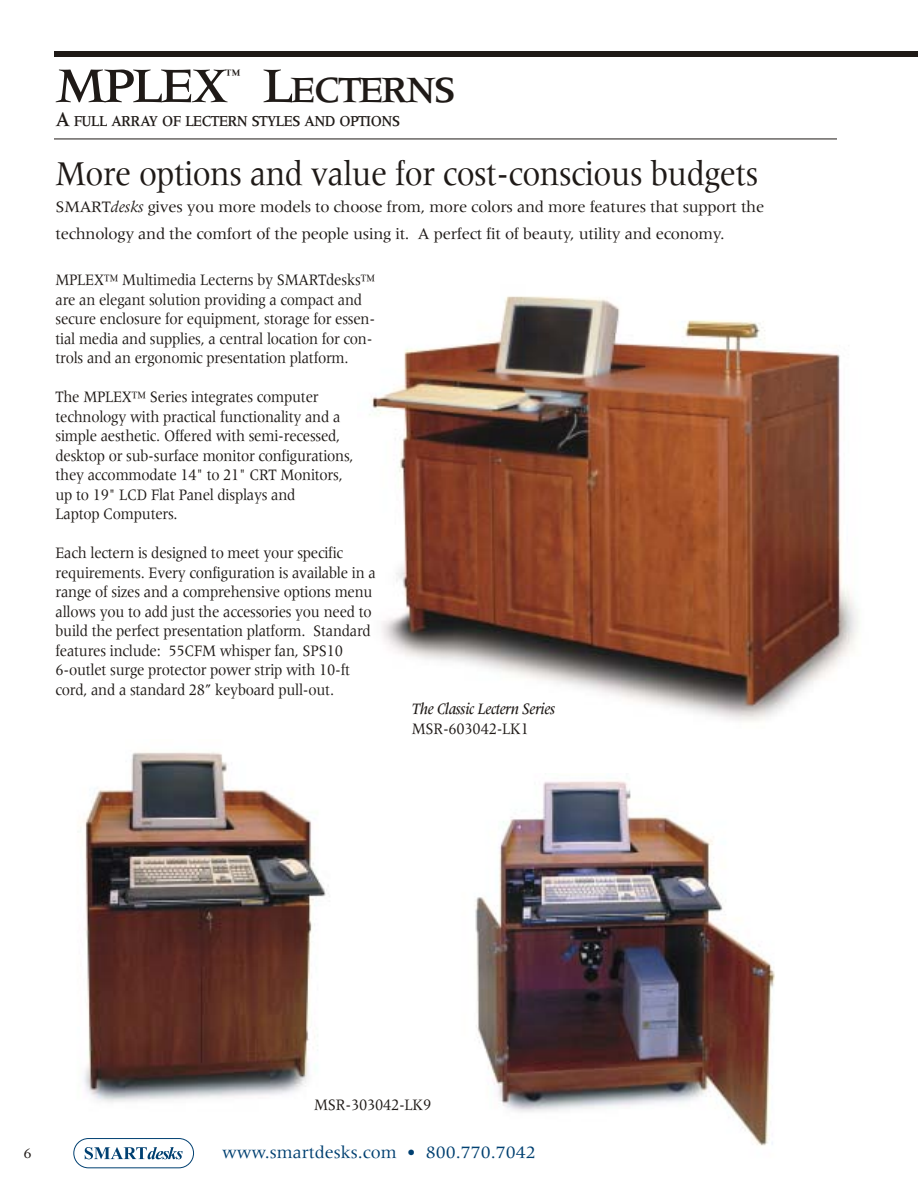
<style>
.page{position:relative;width:918px;height:1188px;background:#fff}
.page>*{position:absolute;margin:0;border:0;box-sizing:border-box;transform-origin:0 0}
.t1{font:500 51px "Meridien";letter-spacing:-.055em;color:#1f1a17}
.t2{font:500 38.25px "Meridien";letter-spacing:-.075em;color:#1f1a17}
.t3{font:36px "Meridien";letter-spacing:-.015em;color:#1f1a17;scale:.9 1}
.t4{font:18px "Meridien";color:#004071}
.t5{font:16.5px/19.5px "Meridien";letter-spacing:-.015em;color:#1f1a17;scale:.9 1}
.t6{font:16.5px/27px "Meridien";letter-spacing:-.015em;color:#1f1a17}
.t7{font:italic 500 16.5px "Meridien";letter-spacing:-.015em;color:#1f1a17;scale:.9 1}
.t8{font:500 15.75px "Meridien";letter-spacing:-.06em;color:#1f1a17;scale:.9 1}
.t9{font:15px "Meridien";color:#1f1a17}
.t10{font:500 15px "Meridien";color:#1f1a17}
.s1{font-size:51px}
.s2{font-size:21px}
.s3{font-style:italic}
</style>
<div class="page">
<img style="left:474px;top:781px;width:301px;height:365px">
<div style="left:73px;top:1138px;width:121px;height:30px;background:#fff;border:1px solid #004071;border-radius:15px"></div>
<svg style="left:85px;top:1147px;width:98px;height:12px"></svg>
<img style="left:369px;top:296px;width:490px;height:425px">
<div style="left:54px;top:51px;width:864px;height:6px;background:#1f1a17"></div>
<hr style="left:54px;top:139px;width:783px;height:1px;background:#1f1a17">
<img style="left:83px;top:752px;width:243px;height:351px">
<h1 class="t1" style="left:56px;top:66px;width:174px">MPLEX</h1>
<p class="t10" style="left:225px;top:69px;width:16px">™</p>
<h2 class="t2" style="left:262px;top:75px;width:196px"><span class="s1">L</span>ECTERNS</h2>
<p class="t8" style="left:56px;top:115px;width:385px"><span class="s2">A</span> FULL ARRAY OF LECTERN STYLES AND OPTIONS</p>
<h3 class="t3" style="left:56px;top:159px;width:783px">More options and value for cost-conscious budgets</h3>
<p class="t6" style="left:56px;top:194px;width:710px">SMART<span class="s3">desks</span> gives you more models to choose from, more colors and more features that support the technology and the comfort of the people using it. A perfect fit of beauty, utility and economy.</p>
<p class="t5" style="left:56px;top:271px;width:357px">MPLEX™ Multimedia Lecterns by SMARTdesks™ are an elegant solution providing a compact and secure enclosure for equipment, storage for essen&shy;tial media and supplies, a central location for con&shy;trols and an ergonomic presentation platform.</p>
<p class="t5" style="left:56px;top:388px;width:333px">The MPLEX™ Series integrates computer technology with practical functionality and a simple aesthetic. Offered with semi-recessed, desktop or sub-surface monitor configurations, they accommodate 14" to 21" CRT Monitors, up to 19" LCD Flat Panel displays and<br>Laptop Computers.</p>
<p class="t5" style="left:56px;top:544px;width:357px">Each lectern is designed to meet your specific requirements. Every configuration is available in a range of sizes and a comprehensive options menu allows you to add just the accessories you need to build the perfect presentation platform. Standard features include: 55CFM whisper fan, SPS10<br>6-outlet surge protector power strip with 10-ft cord, and a standard 28” keyboard pull-out.</p>
<p class="t7" style="left:412px;top:702px;width:161px">The Classic Lectern Series</p>
<p class="t5" style="left:412px;top:720px;width:132px">MSR-603042-LK1</p>
<p class="t5" style="left:314px;top:1096px;width:132px">MSR-303042-LK9</p>
<p class="t9" style="left:23px;top:1148px;width:10px">6</p>
<p class="t4" style="left:222px;top:1145px;width:315px">www.smartdesks.com • 800.770.7042</p>
</div>
